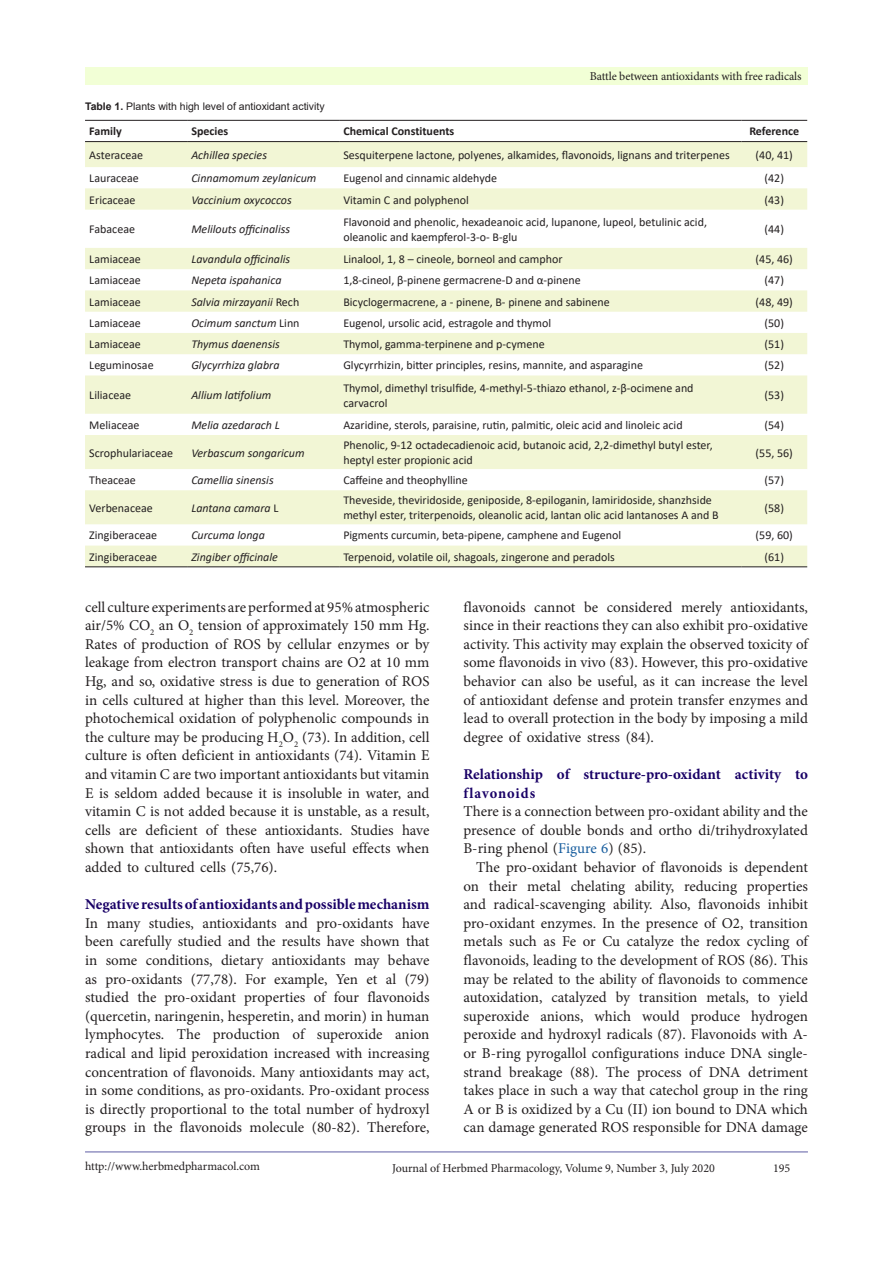
<style>
.page{position:relative;width:893px;height:1263px;background:#fff}
.page>*{position:absolute;margin:0;border:0;box-sizing:border-box;transform-origin:0 0}
.t1{font:15px/18.6px "Minion Pro";color:#231f20;text-align:justify}
.t2{font:700 15px/18.6px "Minion Pro";color:#190066}
.t3{font:12px/15px "Calibri";color:#231f20}
.t4{font:italic 12px "Calibri";color:#231f20}
.t5{font:12px "Minion Pro";letter-spacing:-.005em;color:#231f20}
.t6{font:700 12px "Calibri";color:#231f20}
.t7{font:10.5px "Arial";color:#231f20}
.s1{font-weight:700}
.s2{font-style:normal}
.s3{color:#175d9e}
</style>
<div class="page">
<hr style="left:85px;top:1152px;width:723px;height:1px;background:#5e5ca5">
<div style="left:85px;top:68px;width:723px;height:17px;background:#f2ffd6"></div>
<svg style="left:85px;top:142px;width:722px;height:424px;fill:#f2f6d5"></svg>
<hr style="left:85px;top:120px;width:102px;height:1px;background:#231f20">
<hr style="left:187px;top:120px;width:152px;height:1px;background:#231f20">
<hr style="left:339px;top:120px;width:402px;height:1px;background:#231f20">
<hr style="left:741px;top:120px;width:66px;height:1px;background:#231f20">
<hr style="left:85px;top:141px;width:102px;height:1px;background:#231f20">
<hr style="left:187px;top:141px;width:152px;height:1px;background:#231f20">
<hr style="left:339px;top:141px;width:402px;height:1px;background:#231f20">
<hr style="left:741px;top:141px;width:66px;height:1px;background:#231f20">
<hr style="left:85px;top:566px;width:102px;height:1px;background:#231f20">
<hr style="left:187px;top:566px;width:152px;height:1px;background:#231f20">
<hr style="left:339px;top:566px;width:402px;height:1px;background:#231f20">
<hr style="left:741px;top:566px;width:66px;height:1px;background:#231f20">
<p class="t5" style="left:590px;top:68px;width:213px">Battle between antioxidants with free radicals</p>
<p class="t7" style="left:85px;top:99px;width:241px"><span class="s1">Table 1.</span> Plants with high level of antioxidant activity</p>
<p class="t6" style="left:89px;top:123px;width:34px">Family</p>
<p class="t6" style="left:191px;top:123px;width:38px">Species</p>
<p class="t6" style="left:343px;top:123px;width:112px">Chemical Constituents</p>
<p class="t6" style="left:749px;top:123px;width:51px">Reference</p>
<p class="t3" style="left:89px;top:147px;width:55px">Asteraceae</p>
<p class="t4" style="left:191px;top:147px;width:77px">Achillea species</p>
<p class="t3" style="left:343px;top:147px;width:388px">Sesquiterpene lactone, polyenes, alkamides, flavonoids, lignans and triterpenes</p>
<p class="t3" style="left:756px;top:147px;width:39px">(40, 41)</p>
<p class="t3" style="left:89px;top:170px;width:51px">Lauraceae</p>
<p class="t4" style="left:191px;top:170px;width:127px">Cinnamomum zeylanicum</p>
<p class="t3" style="left:343px;top:170px;width:155px">Eugenol and cinnamic aldehyde</p>
<p class="t3" style="left:764px;top:170px;width:21px">(42)</p>
<p class="t3" style="left:89px;top:192px;width:48px">Ericaceae</p>
<p class="t4" style="left:191px;top:191px;width:102px">Vaccinium oxycoccos</p>
<p class="t3" style="left:343px;top:192px;width:127px">Vitamin C and polyphenol</p>
<p class="t3" style="left:764px;top:192px;width:21px">(43)</p>
<p class="t3" style="left:89px;top:221px;width:47px">Fabaceae</p>
<p class="t4" style="left:191px;top:221px;width:100px">Melilouts officinaliss</p>
<p class="t3" style="left:343px;top:214px;width:365px">Flavonoid and phenolic, hexadeanoic acid, lupanone, lupeol, betulinic acid, oleanolic and kaempferol-3-o- B-glu</p>
<p class="t3" style="left:764px;top:221px;width:21px">(44)</p>
<p class="t3" style="left:89px;top:251px;width:53px">Lamiaceae</p>
<p class="t4" style="left:191px;top:251px;width:100px">Lavandula officinalis</p>
<p class="t3" style="left:343px;top:251px;width:221px">Linalool, 1, 8 – cineole, borneol and camphor</p>
<p class="t3" style="left:756px;top:251px;width:39px">(45, 46)</p>
<p class="t3" style="left:89px;top:272px;width:53px">Lamiaceae</p>
<p class="t4" style="left:191px;top:272px;width:92px">Nepeta ispahanica</p>
<p class="t3" style="left:343px;top:272px;width:239px">1,8-cineol, β-pinene germacrene-D and α-pinene</p>
<p class="t3" style="left:764px;top:272px;width:21px">(47)</p>
<p class="t3" style="left:89px;top:294px;width:53px">Lamiaceae</p>
<p class="t4" style="left:191px;top:293px;width:109px">Salvia mirzayanii <span class="s2">Rech</span></p>
<p class="t3" style="left:343px;top:294px;width:268px">Bicyclogermacrene, a - pinene, B- pinene and sabinene</p>
<p class="t3" style="left:756px;top:294px;width:39px">(48, 49)</p>
<p class="t3" style="left:89px;top:315px;width:53px">Lamiaceae</p>
<p class="t4" style="left:191px;top:314px;width:110px">Ocimum sanctum <span class="s2">Linn</span></p>
<p class="t3" style="left:343px;top:315px;width:209px">Eugenol, ursolic acid, estragole and thymol</p>
<p class="t3" style="left:764px;top:315px;width:21px">(50)</p>
<p class="t3" style="left:89px;top:336px;width:53px">Lamiaceae</p>
<p class="t4" style="left:191px;top:336px;width:90px">Thymus daenensis</p>
<p class="t3" style="left:343px;top:336px;width:203px">Thymol, gamma-terpinene and p-cymene</p>
<p class="t3" style="left:764px;top:336px;width:21px">(51)</p>
<p class="t3" style="left:89px;top:358px;width:66px">Leguminosae</p>
<p class="t4" style="left:191px;top:357px;width:90px">Glycyrrhiza glabra</p>
<p class="t3" style="left:343px;top:358px;width:301px">Glycyrrhizin, bitter principles, resins, mannite, and asparagine</p>
<p class="t3" style="left:764px;top:358px;width:21px">(52)</p>
<p class="t3" style="left:89px;top:387px;width:43px">Liliaceae</p>
<p class="t4" style="left:191px;top:387px;width:82px">Allium latifolium</p>
<p class="t3" style="left:343px;top:380px;width:352px">Thymol, dimethyl trisulfide, 4-methyl-5-thiazo ethanol, z-β-ocimene and carvacrol</p>
<p class="t3" style="left:764px;top:387px;width:21px">(53)</p>
<p class="t3" style="left:89px;top:417px;width:52px">Meliaceae</p>
<p class="t4" style="left:191px;top:417px;width:90px">Melia azedarach L</p>
<p class="t3" style="left:343px;top:417px;width:341px">Azaridine, sterols, paraisine, rutin, palmitic, oleic acid and linoleic acid</p>
<p class="t3" style="left:764px;top:417px;width:21px">(54)</p>
<p class="t3" style="left:89px;top:445px;width:85px">Scrophulariaceae</p>
<p class="t4" style="left:191px;top:444px;width:115px">Verbascum songaricum</p>
<p class="t3" style="left:343px;top:437px;width:371px">Phenolic, 9-12 octadecadienoic acid, butanoic acid, 2,2-dimethyl butyl ester, heptyl ester propionic acid</p>
<p class="t3" style="left:756px;top:445px;width:39px">(55, 56)</p>
<p class="t3" style="left:89px;top:472px;width:48px">Theaceae</p>
<p class="t4" style="left:191px;top:472px;width:84px">Camellia sinensis</p>
<p class="t3" style="left:343px;top:472px;width:126px">Caffeine and theophylline</p>
<p class="t3" style="left:764px;top:472px;width:21px">(57)</p>
<p class="t3" style="left:89px;top:500px;width:65px">Verbenaceae</p>
<p class="t4" style="left:191px;top:499px;width:89px">Lantana camara <span class="s2">L</span></p>
<p class="t3" style="left:343px;top:492px;width:377px">Theveside, theviridoside, geniposide, 8-epiloganin, lamiridoside, shanzhside methyl ester, triterpenoids, oleanolic acid, lantan olic acid lantanoses A and B</p>
<p class="t3" style="left:764px;top:500px;width:21px">(58)</p>
<p class="t3" style="left:89px;top:528px;width:69px">Zingiberaceae</p>
<p class="t4" style="left:191px;top:527px;width:75px">Curcuma longa</p>
<p class="t3" style="left:343px;top:528px;width:279px">Pigments curcumin, beta-pipene, camphene and Eugenol</p>
<p class="t3" style="left:756px;top:528px;width:39px">(59, 60)</p>
<p class="t3" style="left:89px;top:549px;width:69px">Zingiberaceae</p>
<p class="t4" style="left:191px;top:548px;width:88px">Zingiber officinale</p>
<p class="t3" style="left:343px;top:549px;width:273px">Terpenoid, volatile oil, shagoals, zingerone and peradols</p>
<p class="t3" style="left:764px;top:549px;width:21px">(61)</p>
<p class="t1" style="left:85px;top:597px;width:346px">cell culture experiments are performed at 95% atmospheric air/5% CO<sub>2</sub> an O<sub>2</sub> tension of approximately 150 mm Hg.<br>Rates of production of ROS by cellular enzymes or by leakage from electron transport chains are O2 at 10 mm Hg, and so, oxidative stress is due to generation of ROS in cells cultured at higher than this level. Moreover, the photochemical oxidation of polyphenolic compounds in the culture may be producing H<sub>2</sub>O<sub>2</sub> (73). In addition, cell culture is often deficient in antioxidants (74). Vitamin E and vitamin C are two important antioxidants but vitamin E is seldom added because it is insoluble in water, and vitamin C is not added because it is unstable, as a result, cells are deficient of these antioxidants. Studies have shown that antioxidants often have useful effects when added to cultured cells (75,76).</p>
<p class="t2" style="left:85px;top:895px;width:346px">Negative results of antioxidants and possible mechanism</p>
<p class="t1" style="left:85px;top:914px;width:346px">In many studies, antioxidants and pro-oxidants have been carefully studied and the results have shown that in some conditions, dietary antioxidants may behave as pro-oxidants (77,78). For example, Yen et al (79) studied the pro-oxidant properties of four flavonoids (quercetin, naringenin, hesperetin, and morin) in human lymphocytes. The production of superoxide anion radical and lipid peroxidation increased with increasing concentration of flavonoids. Many antioxidants may act, in some conditions, as pro-oxidants. Pro-oxidant process is directly proportional to the total number of hydroxyl groups in the flavonoids molecule (80-82). Therefore,</p>
<p class="t1" style="left:463px;top:597px;width:346px">flavonoids cannot be considered merely antioxidants, since in their reactions they can also exhibit pro-oxidative activity. This activity may explain the observed toxicity of some flavonoids in vivo (83). However, this pro-oxidative behavior can also be useful, as it can increase the level of antioxidant defense and protein transfer enzymes and lead to overall protection in the body by imposing a mild degree of oxidative stress (84).</p>
<p class="t2" style="left:463px;top:765px;width:346px">Relationship of structure-pro-oxidant activity to flavonoids</p>
<p class="t1" style="left:463px;top:802px;width:346px">There is a connection between pro-oxidant ability and the presence of double bonds and ortho di/trihydroxylated B-ring phenol (<span class="s3">Figure 6</span>) (85).</p>
<p class="t1" style="left:463px;top:858px;width:346px;text-indent:13px">The pro-oxidant behavior of flavonoids is dependent on their metal chelating ability, reducing properties and radical-scavenging ability. Also, flavonoids inhibit pro-oxidant enzymes. In the presence of O2, transition metals such as Fe or Cu catalyze the redox cycling of flavonoids, leading to the development of ROS (86). This may be related to the ability of flavonoids to commence autoxidation, catalyzed by transition metals, to yield superoxide anions, which would produce hydrogen peroxide and hydroxyl radicals (87). Flavonoids with A&shy;or B-ring pyrogallol configurations induce DNA single&shy;strand breakage (88). The process of DNA detriment takes place in such a way that catechol group in the ring A or B is oxidized by a Cu (II) ion bound to DNA which can damage generated ROS responsible for DNA damage</p>
<p class="t5" style="left:85px;top:1158px;width:177px">http://www.herbmedpharmacol.com</p>
<p class="t5" style="left:392px;top:1160px;width:324px">Journal of Herbmed Pharmacology, Volume 9, Number 3, July 2020</p>
<p class="t5" style="left:773px;top:1160px;width:19px">195</p>
</div>
